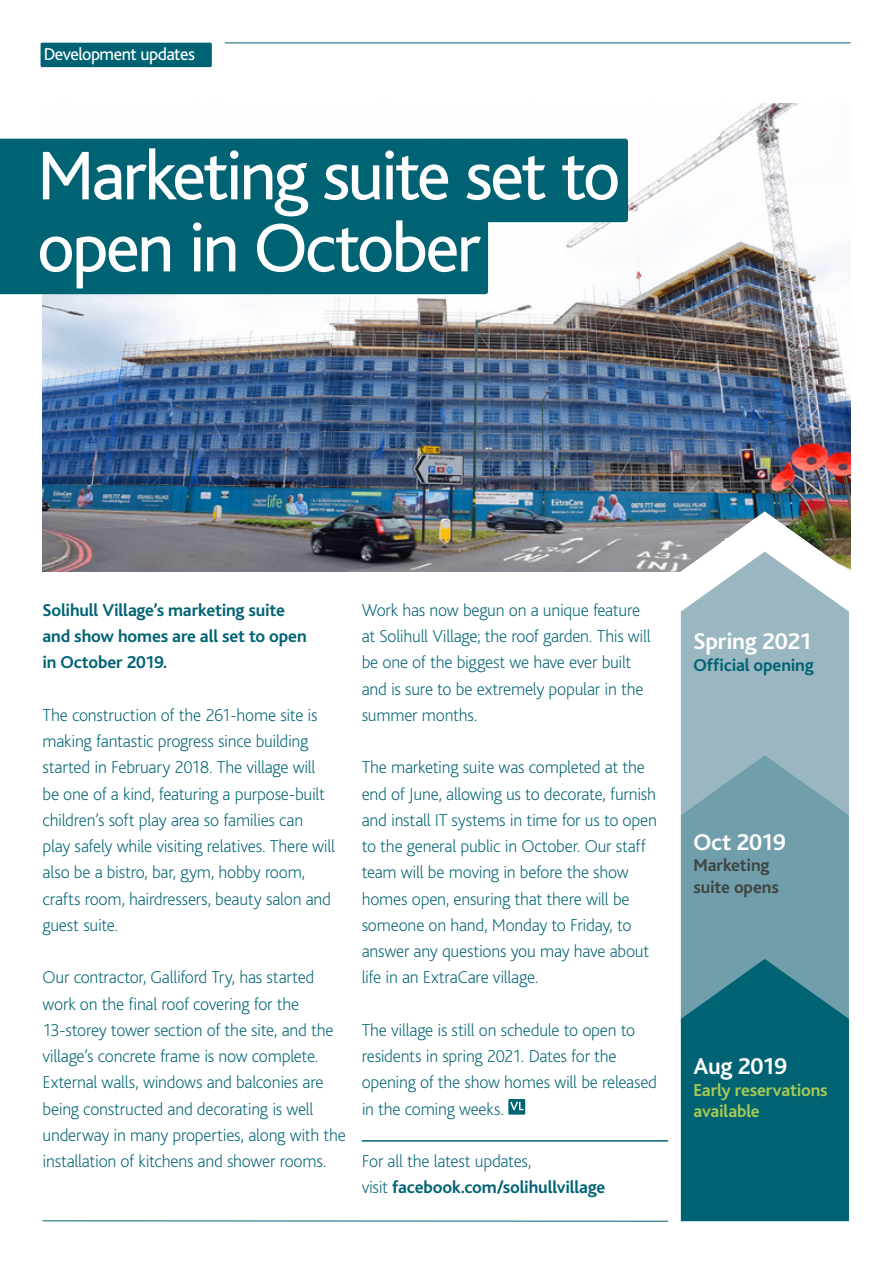
<style>
.page{position:relative;width:893px;height:1263px;background:#fff}
.page>*{position:absolute;margin:0;border:0;box-sizing:border-box;transform-origin:0 0}
.t1{font:72px/72px "Bliss";letter-spacing:-.04em;color:#fff}
.t2{font:700 24px "Bliss";letter-spacing:-.015em;color:#fff}
.t3{font:200 18px/26.2px "Bliss";letter-spacing:-.015em;color:#006373}
.t4{font:700 18px/26.2px "Bliss";letter-spacing:-.01em;color:#006373}
.t5{font:700 18px/21.6px "Bliss";letter-spacing:-.015em;color:#a7c954}
.t6{font:700 18px/21.6px "Bliss";letter-spacing:-.01em;color:#3e4543}
.t7{font:18px "Bliss";letter-spacing:-.03em;color:#fff}
.s1{font-weight:700}
</style>
<div class="page">
<hr style="left:362px;top:1140px;width:306px;height:1px;background:#006373">
<svg style="left:508px;top:1099px;width:17px;height:15px"></svg>
<svg style="left:510px;top:1102px;width:13px;height:8px"></svg>
<hr style="left:225px;top:43px;width:625px;height:1px;background:#006373">
<hr style="left:43px;top:1220px;width:625px;height:1px;background:#006373">
<img style="left:43px;top:104px;width:807px;height:468px">
<div style="left:0;top:139px;width:628px;height:83px;background:#006373"></div>
<div style="left:0;top:211px;width:488px;height:83px;background:#006373"></div>
<div style="left:41px;top:43px;width:171px;height:24px;background:#006373;border-radius:2px"></div>
<svg style="left:681px;top:511px;width:168px;height:710px;background:#5e95a0"></svg>
<p class="t7" style="left:44px;top:44px;width:153px">Development updates</p>
<h1 class="t1" style="left:37px;top:141px;width:585px">Marketing suite set to open in October</h1>
<p class="t4" style="left:43px;top:597px;width:266px">Solihull Village’s marketing suite and show homes are all set to open in October 2019.</p>
<p class="t3" style="left:43px;top:702px;width:294px">The construction of the 261-home site is making fantastic progress since building started in February 2018. The village will be one of a kind, featuring a purpose-built children’s soft play area so families can play safely while visiting relatives. There will also be a bistro, bar, gym, hobby room, crafts room, hairdressers, beauty salon and guest suite.</p>
<p class="t3" style="left:43px;top:965px;width:305px">Our contractor, Galliford Try, has started work on the final roof covering for the 13-storey tower section of the site, and the village’s concrete frame is now complete.<br>External walls, windows and balconies are being constructed and decorating is well underway in many properties, along with the installation of kitchens and shower rooms.</p>
<p class="t3" style="left:362px;top:597px;width:291px">Work has now begun on a unique feature at Solihull Village; the roof garden. This will be one of the biggest we have ever built and is sure to be extremely popular in the summer months.</p>
<p class="t3" style="left:362px;top:755px;width:297px">The marketing suite was completed at the end of June, allowing us to decorate, furnish and install IT systems in time for us to open to the general public in October. Our staff team will be moving in before the show homes open, ensuring that there will be someone on hand, Monday to Friday, to answer any questions you may have about life in an ExtraCare village.</p>
<p class="t3" style="left:362px;top:1017px;width:297px">The village is still on schedule to open to residents in spring 2021. Dates for the opening of the show homes will be released in the coming weeks.</p>
<p class="t3" style="left:362px;top:1148px;width:245px">For all the latest updates,<br>visit <span class="s1">facebook.com/solihullvillage</span></p>
<h2 class="t2" style="left:694px;top:629px;width:120px">Spring 2021</h2>
<p class="t4" style="left:694px;top:652px;width:122px">Official opening</p>
<h2 class="t2" style="left:694px;top:829px;width:94px">Oct 2019</h2>
<p class="t6" style="left:694px;top:855px;width:87px">Marketing suite opens</p>
<h2 class="t2" style="left:694px;top:1054px;width:95px">Aug 2019</h2>
<p class="t5" style="left:694px;top:1079px;width:136px">Early reservations available</p>
</div>
